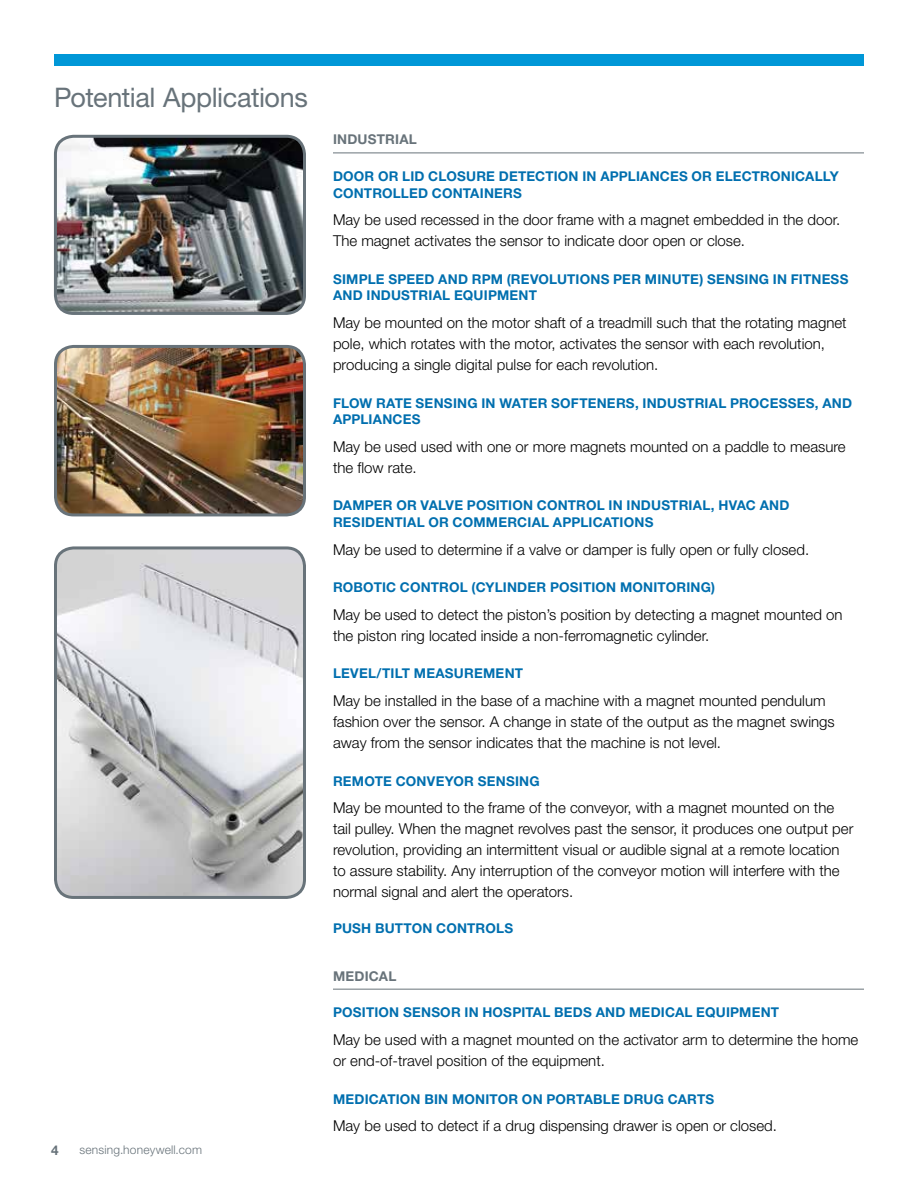
<style>
.page{position:relative;width:918px;height:1188px;background:#fff}
.page>*{position:absolute;margin:0;border:0;box-sizing:border-box;transform-origin:0 0}
.t1{font:27px "Helvetica Neue LT Std";letter-spacing:-.015em;color:#68737a}
.t2{font:300 15px/21px "Helvetica Neue LT Std";color:#000}
.t3{font:700 13.5px/16.5px "Helvetica Neue LT Std";letter-spacing:.015em;color:#006faf}
.t4{font:700 13.5px "Helvetica Neue LT Std";letter-spacing:.015em;color:#68737a}
.t5{font:300 12px "Helvetica Neue LT Std";letter-spacing:.015em;color:#68737a}
</style>
<div class="page">
<hr style="left:333px;top:153px;width:531px;height:1px;background:#68737a">
<hr style="left:333px;top:989px;width:531px;height:1px;background:#68737a">
<div style="left:54px;top:54px;width:810px;height:12px;background:#0097d7"></div>
<img style="left:58px;top:550px;width:244px;height:345px">
<div style="left:54px;top:546px;width:252px;height:353px;border:3px solid #68737a;border-radius:18px"></div>
<img style="left:55px;top:136px;width:247px;height:177px">
<div style="left:54px;top:135px;width:252px;height:180px;border:3px solid #68737a;border-radius:18px"></div>
<img style="left:56px;top:346px;width:248px;height:169px">
<div style="left:54px;top:345px;width:252px;height:171px;border:3px solid #68737a;border-radius:18px"></div>
<h1 class="t1" style="left:54px;top:81px;width:255px">Potential Applications</h1>
<p class="t4" style="left:51px;top:1142px;width:9px">4</p>
<p class="t5" style="left:79px;top:1143px;width:124px">sensing.honeywell.com</p>
<p class="t4" style="left:333px;top:131px;width:45px">INDUSTR</p>
<p class="t4" style="left:395px;top:131px;width:23px">IAL</p>
<p class="t3" style="left:333px;top:168px;width:507px">DOOR OR LID CLOSURE DETECTION IN APPLIANCES OR ELECTRONICALLY<br>CONTROLLED CONTAINERS</p>
<p class="t2" style="left:333px;top:209px;width:509px">May be used recessed in the door frame with a magnet embedded in the door.<br>The magnet activates the sensor to indicate door open or close.</p>
<p class="t3" style="left:333px;top:271px;width:508px">SIMPLE SPEED AND RPM (REVOLUTIONS PER MINUTE) SENSING IN FITNESS<br>AND INDUSTR</p>
<p class="t3" style="left:429px;top:287px;width:106px">IAL EQUIPMENT</p>
<p class="t2" style="left:333px;top:312px;width:515px">May be mounted on the motor shaft of a treadmill such that the rotating magnet pole, which rotates with the motor, activates the sensor with each revolution, producing a single digital pulse for each revolution.</p>
<p class="t3" style="left:333px;top:394px;width:355px">FLOW RATE SENSING IN WATER SOFTENERS, INDUSTR</p>
<p class="t3" style="left:705px;top:394px;width:149px">IAL PROCESSES, AND</p>
<p class="t3" style="left:333px;top:411px;width:87px">APPLIANCES</p>
<p class="t2" style="left:333px;top:436px;width:514px">May be used used with one or more magnets mounted on a paddle to measure the flow rate.</p>
<p class="t3" style="left:333px;top:497px;width:339px">DAMPER OR VALVE POSITION CONTROL IN INDUSTR</p>
<p class="t3" style="left:689px;top:497px;width:40px">IAL, HVAC</p>
<p class="t3" style="left:760px;top:497px;width:31px">AND</p>
<p class="t3" style="left:333px;top:514px;width:320px">RESIDENTIAL OR COMMERCIAL APPLICATIONS</p>
<p class="t2" style="left:333px;top:539px;width:478px">May be used to determine if a valve or damper is fully open or fully closed.</p>
<p class="t3" style="left:333px;top:579px;width:384px">ROBOTIC CONTROL (CYLINDER POSITION MONITORING)</p>
<p class="t2" style="left:333px;top:604px;width:511px">May be used to detect the piston’s position by detecting a magnet mounted on the piston ring located inside a non-ferromagnetic cylinder.</p>
<p class="t3" style="left:333px;top:665px;width:188px">LEVEL/TILT MEASUREMENT</p>
<p class="t2" style="left:333px;top:690px;width:503px">May be installed in the base of a machine with a magnet mounted pendulum fashion over the sensor. A change in state of the output as the magnet swings away from the sensor indicates that the machine is not level.</p>
<p class="t3" style="left:333px;top:772px;width:208px">REMOTE CONVEYOR SENSING</p>
<p class="t2" style="left:333px;top:797px;width:522px">May be mounted to the frame of the conveyor, with a magnet mounted on the tail pulley. When the magnet revolves past the sensor, it produces one output per revolution, providing an intermittent visual or audible signal at a remote location to assure stability. Any interruption of the conveyor motion will interfere with the normal signal and alert the operators.</p>
<p class="t3" style="left:333px;top:920px;width:180px">PUSH BUTTON CONTROLS</p>
<p class="t4" style="left:333px;top:968px;width:65px">MEDICAL</p>
<p class="t3" style="left:333px;top:1004px;width:444px">POSITION SENSOR IN HOSPITAL BEDS AND MEDICAL EQUIPMENT</p>
<p class="t2" style="left:333px;top:1029px;width:527px">May be used with a magnet mounted on the activator arm to determine the home or end-of-travel position of the equipment.</p>
<p class="t3" style="left:333px;top:1090px;width:364px">MEDICATION BIN MONITOR ON PORTABLE DRUG CARTS</p>
<p class="t2" style="left:333px;top:1115px;width:445px">May be used to detect if a drug dispensing drawer is open or closed.</p>
</div>
